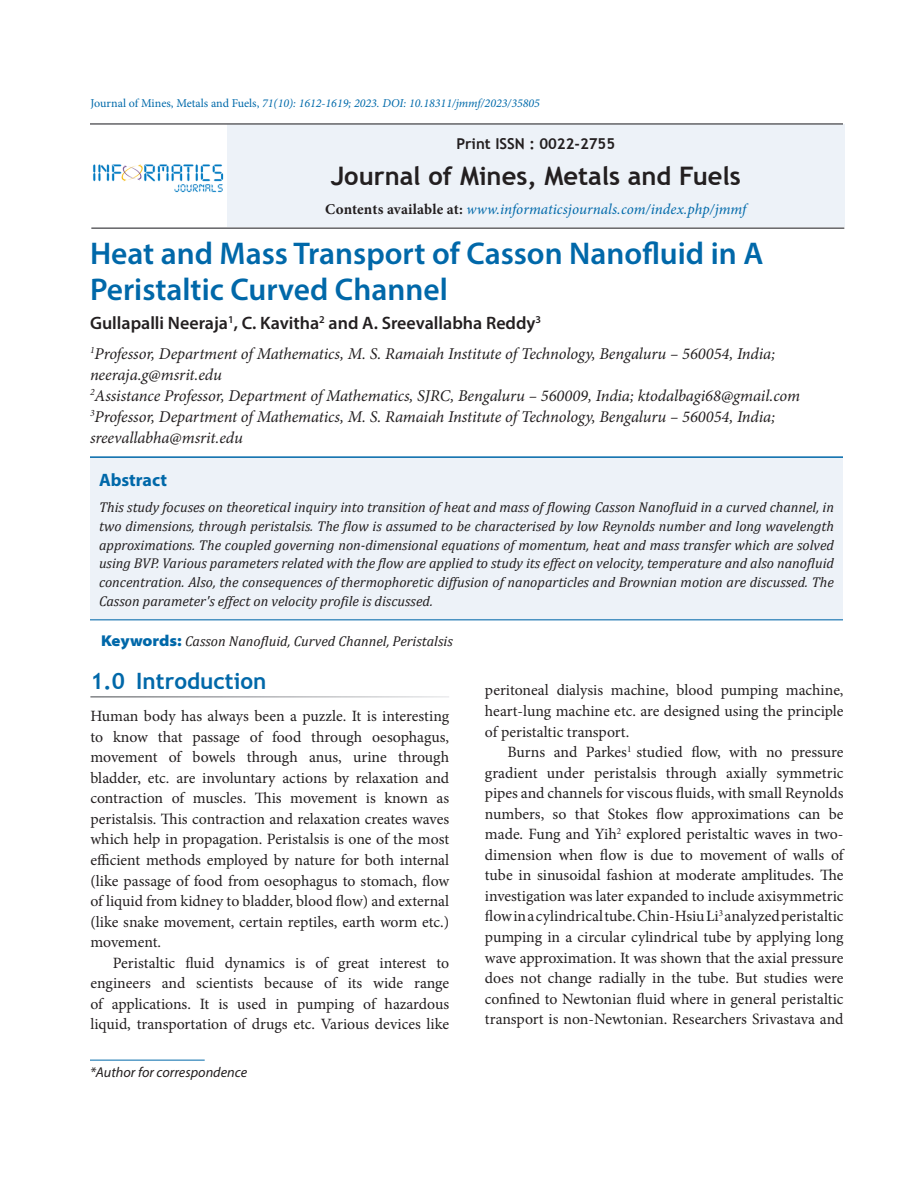
<style>
.page{position:relative;width:918px;height:1188px;background:#fff}
.page>*{position:absolute;margin:0;border:0;box-sizing:border-box;transform-origin:0 0}
.AT{font:600 31.5px/36px "Myriad Pro";color:#0068a9}
.Abs_Text1{font:700 25.5px "Trebuchet MS";color:#231f20}
.t1{font:700 22.5px "Trebuchet MS";color:#0068a9}
.Author{font:600 18px "Myriad Pro";color:#231f20}
.Abs_Head{font:700 18px "Myriad Pro";color:#0068a9}
.Affiliation{font:italic 16.5px/21px "Minion Pro";letter-spacing:-.005em;color:#231f20}
.Text_Ind{font:15.75px/20.5px "Minion Pro";color:#231f20;text-align:justify}
.Text{font:15.75px/20.5px "Minion Pro";color:#231f20;text-align:justify}
.Abs_Text1-2{font:italic 15px "Minion Pro";color:#0069aa}
.Abs_Text1-3{font:700 15px "Trebuchet MS";color:#231f20}
.Abs_Text1-4{font:italic 14.25px/18.8px "Cambria";color:#231f20;text-align:justify}
.Keyword{font:italic 14.25px "Cambria";color:#231f20}
.Footnote1{font:italic 14.25px "Myriad Pro";color:#231f20}
.t2{font:italic 12px "Minion Pro";color:#006aaa}
.s1{font-style:normal}
.s2{font-weight:700;font-style:normal;color:#231f20}
.s3{font-family:"Myriad Pro";font-weight:900;font-style:normal;font-stretch:semi-expanded;font-size:15.75px;color:#0068a9}
</style>
<div class="page">
<div style="left:90px;top:458px;width:753px;height:163px;background:#edf2f8"></div>
<hr style="left:90px;top:619px;width:753px;height:1px;background:#0068a9">
<hr style="left:90px;top:1060px;width:115px;height:1px;background:#0068a9">
<hr style="left:90px;top:456px;width:753px;height:2px;background:#0068a9">
<div style="left:227px;top:124px;width:617px;height:103px;background:#edf2f8"></div>
<img style="left:93px;top:164px;width:131px;height:29px">
<hr style="left:90px;top:123px;width:753px;height:2px;background:#636366">
<hr style="left:91px;top:227px;width:753px;height:2px;background:#636366">
<p class="t2" style="left:91px;top:95px;width:451px"><span class="s1">Journal of Mines, Metals and Fuels,</span> 71(10): 1612-1619; 2023. DOI: 10.18311/jmmf/2023/35805</p>
<p class="Abs_Text1-3" style="left:456px;top:134px;width:160px">Print ISSN : 0022-2755</p>
<p class="Abs_Text1" style="left:331px;top:160px;width:412px">Journal of Mines, Metals and Fuels</p>
<p class="Abs_Text1-2" style="left:325px;top:199px;width:423px"><span class="s2">Contents available at:</span> www.informaticsjournals.com/index.php/jmmf</p>
<p class="AT" style="left:90px;top:235px;width:675px">Heat and Mass Transport of Casson Nanofluid in A<br>Peristaltic Curved Channel</p>
<p class="Author" style="left:90px;top:311px;width:453px">Gullapalli Neeraja<sup>1</sup>, C. Kavitha<sup>2</sup> and A. Sreevallabha Reddy<sup>3</sup></p>
<p class="Affiliation" style="left:90px;top:343px;width:712px"><sup>1</sup>Professor, Department of Mathematics, M. S. Ramaiah Institute of Technology, Bengaluru – 560054, India; neeraja.g@msrit.edu<br><sup>2</sup>Assistance Professor, Department of Mathematics, SJRC, Bengaluru – 560009, India; ktodalbagi68@gmail.com <sup>3</sup>Professor, Department of Mathematics, M. S. Ramaiah Institute of Technology, Bengaluru – 560054, India; sreevallabha@msrit.edu</p>
<p class="Abs_Head" style="left:99px;top:468px;width:70px">Abstract</p>
<p class="Abs_Text1-4" style="left:99px;top:497px;width:737px">This study focuses on theoretical inquiry into transition of heat and mass of flowing Casson Nanofluid in a curved channel, in two dimensions, through peristalsis. The flow is assumed to be characterised by low Reynolds number and long wavelength approximations. The coupled governing non-dimensional equations of momentum, heat and mass transfer which are solved using BVP. Various parameters related with the flow are applied to study its effect on velocity, temperature and also nanofluid concentration. Also, the consequences of thermophoretic diffusion of nanoparticles and Brownian motion are discussed. The Casson parameter's effect on velocity profile is discussed.</p>
<p class="Keyword" style="left:101px;top:631px;width:353px"><span class="s3">Keywords:</span> Casson Nanofluid, Curved Channel, Peristalsis</p>
<h1 class="t1" style="left:90px;top:667px;width:178px">1.0 Introduction</h1>
<p class="Text" style="left:90px;top:706px;width:360px">Human body has always been a puzzle. It is interesting to know that passage of food through oesophagus, movement of bowels through anus, urine through bladder, etc. are involuntary actions by relaxation and contraction of muscles. This movement is known as peristalsis. This contraction and relaxation creates waves which help in propagation. Peristalsis is one of the most efficient methods employed by nature for both internal (like passage of food from oesophagus to stomach, flow of liquid from kidney to bladder, blood flow) and external (like snake movement, certain reptiles, earth worm etc.) movement.</p>
<p class="Text_Ind" style="left:90px;top:953px;width:360px;text-indent:22px">Peristaltic fluid dynamics is of great interest to engineers and scientists because of its wide range of applications. It is used in pumping of hazardous liquid, transportation of drugs etc. Various devices like</p>
<p class="Footnote1" style="left:90px;top:1063px;width:159px">*Author for correspondence</p>
<p class="Text_Ind" style="left:485px;top:680px;width:360px">peritoneal dialysis machine, blood pumping machine, heart-lung machine etc. are designed using the principle of peristaltic transport.</p>
<p class="Text_Ind" style="left:485px;top:742px;width:360px;text-indent:22px">Burns and Parkes<sup>1</sup> studied flow, with no pressure gradient under peristalsis through axially symmetric pipes and channels for viscous fluids, with small Reynolds numbers, so that Stokes flow approximations can be made. Fung and Yih<sup>2</sup> explored peristaltic waves in two&shy;dimension when flow is due to movement of walls of tube in sinusoidal fashion at moderate amplitudes. The investigation was later expanded to include axisymmetric flow in a cylindrical tube. Chin-Hsiu Li<sup>3</sup> analyzed peristaltic pumping in a circular cylindrical tube by applying long wave approximation. It was shown that the axial pressure does not change radially in the tube. But studies were confined to Newtonian fluid where in general peristaltic transport is non-Newtonian. Researchers Srivastava and</p>
</div>
